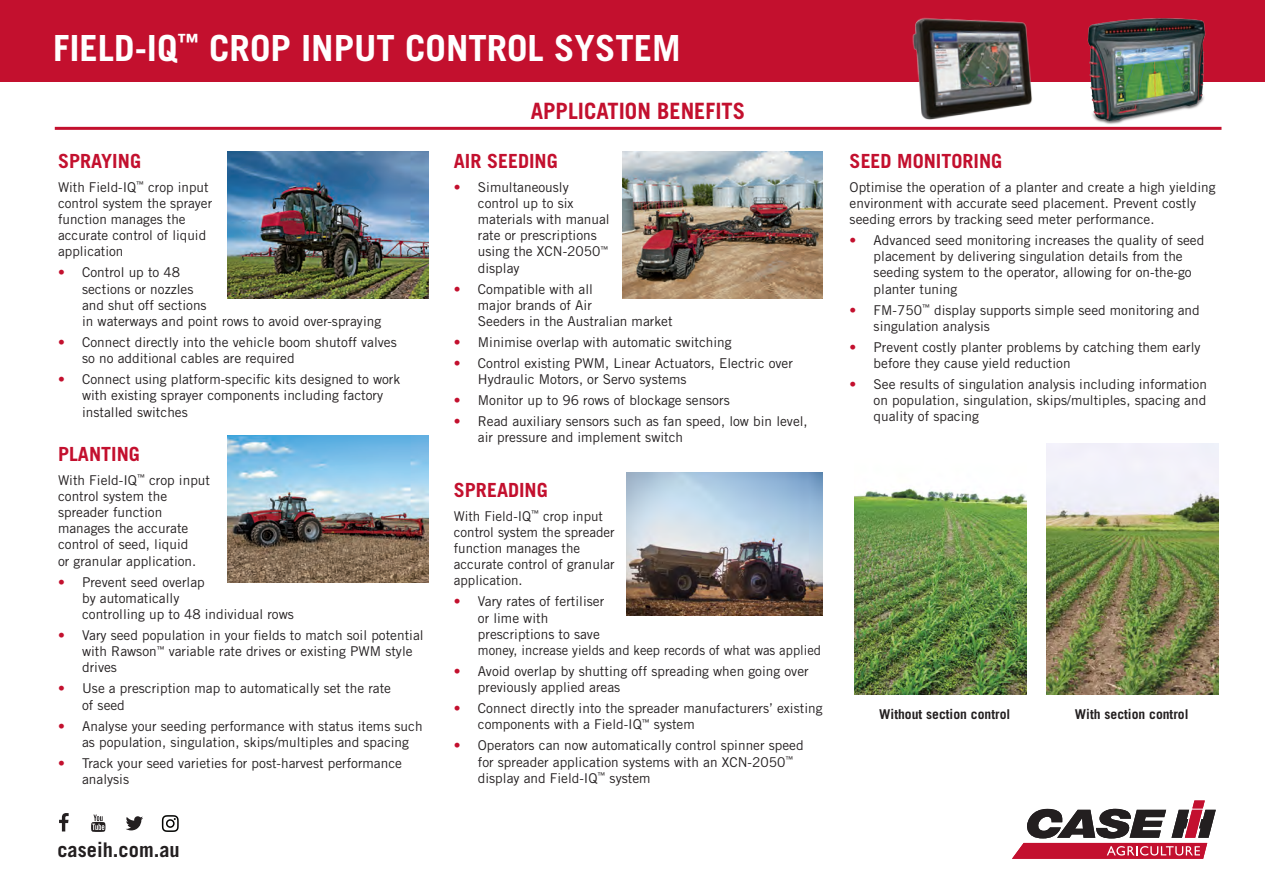
<style>
.page{position:relative;width:1265px;height:893px;background:#fff}
.page>*{position:absolute;margin:0;border:0;box-sizing:border-box;transform-origin:0 0}
.t1{font:700 36px "Trade Gothic LT Std";color:#fff}
.t2{font:700 22.5px "Trade Gothic LT Std";color:#c3102e}
.t3{font:700 20.25px "Trade Gothic LT Std";color:#231f20}
.t4{font:700 19.5px "Trade Gothic LT Std";color:#c3102e}
.t5{font:13.5px/16.2px "Trade Gothic LT Std";color:#231f20}
.t6{font:13.5px "Trade Gothic LT Std";color:#231f20;scale:.96 1}
.t7{font:700 13.5px "Trade Gothic LT Std";color:#231f20}
.s1{color:#c3102e}
</style>
<div class="page">
<svg style="left:59px;top:813px;width:10px;height:18px"></svg>
<svg style="left:126px;top:816px;width:17px;height:14px"></svg>
<svg style="left:91px;top:814px;width:14px;height:18px"></svg>
<svg style="left:162px;top:815px;width:17px;height:17px"></svg>
<svg style="left:1012px;top:800px;width:204px;height:58px"></svg>
<div style="left:0;top:0;width:1265px;height:81px;background:#c3102e"></div>
<img style="left:1084px;top:18px;width:126px;height:109px">
<hr style="left:55px;top:127px;width:1166px;height:3px;background:#c3102e">
<img style="left:888px;top:17px;width:170px;height:113px">
<img style="left:1047px;top:443px;width:171px;height:251px">
<img style="left:855px;top:488px;width:171px;height:206px">
<img style="left:622px;top:152px;width:200px;height:146px">
<img style="left:228px;top:436px;width:200px;height:146px">
<img style="left:626px;top:472px;width:196px;height:143px">
<img style="left:228px;top:152px;width:200px;height:146px">
<p class="t1" style="left:53px;top:26px;width:629px">FIELD-IQ<sup>™</sup> CROP INPUT CONTROL SYSTEM</p>
<p class="t4" style="left:58px;top:149px;width:84px">SPRAYING</p>
<p class="t5" style="left:58px;top:178px;width:152px">With Field-IQ<sup>™</sup> crop input</p>
<p class="t5" style="left:58px;top:195px;width:156px">control system the sprayer</p>
<p class="t5" style="left:58px;top:211px;width:129px">function manages the</p>
<p class="t5" style="left:58px;top:227px;width:150px">accurate control of liquid</p>
<p class="t5" style="left:58px;top:243px;width:67px">application</p>
<p class="t5" style="left:58px;top:264px;width:124px"><span class="s1">•</span> Control up to 48</p>
<p class="t5" style="left:82px;top:280px;width:113px">sections or nozzles</p>
<p class="t5" style="left:82px;top:297px;width:126px">and shut off sections</p>
<p class="t5" style="left:82px;top:313px;width:301px">in waterways and point rows to avoid over-spraying</p>
<p class="t5" style="left:58px;top:334px;width:340px"><span class="s1">•</span> Connect directly into the vehicle boom shutoff valves</p>
<p class="t5" style="left:82px;top:350px;width:214px">so no additional cables are required</p>
<p class="t5" style="left:58px;top:371px;width:344px;text-align:center"><span class="s1">•</span> Connect using platform-specific kits designed to work with existing sprayer components including factory</p>
<p class="t5" style="left:82px;top:403px;width:107px">installed switches</p>
<p class="t4" style="left:58px;top:441px;width:83px">PLANTING</p>
<p class="t5" style="left:58px;top:471px;width:153px">With Field-IQ<sup>™</sup> crop input</p>
<p class="t5" style="left:58px;top:487px;width:111px">control system the</p>
<p class="t5" style="left:58px;top:504px;width:106px">spreader function</p>
<p class="t5" style="left:58px;top:520px;width:132px">manages the accurate</p>
<p class="t5" style="left:58px;top:536px;width:132px">control of seed, liquid</p>
<p class="t5" style="left:58px;top:552px;width:140px">or granular application.</p>
<p class="t5" style="left:58px;top:573px;width:148px"><span class="s1">•</span> Prevent seed overlap</p>
<p class="t5" style="left:82px;top:589px;width:99px">by automatically</p>
<p class="t5" style="left:82px;top:606px;width:213px">controlling up to 48 individual rows</p>
<p class="t5" style="left:82px;top:627px;width:343px;text-indent:-24px"><span class="s1">•</span> Vary seed population in your fields to match soil potential with Rawson<sup>™</sup> variable rate drives or existing PWM style drives</p>
<p class="t5" style="left:58px;top:680px;width:334px"><span class="s1">•</span> Use a prescription map to automatically set the rate</p>
<p class="t5" style="left:82px;top:696px;width:44px">of seed</p>
<p class="t5" style="left:82px;top:717px;width:342px;text-indent:-24px"><span class="s1">•</span> Analyse your seeding performance with status items such as population, singulation, skips/multiples and spacing</p>
<p class="t5" style="left:58px;top:754px;width:345px"><span class="s1">•</span> Track your seed varieties for post-harvest performance</p>
<p class="t5" style="left:82px;top:771px;width:48px">analysis</p>
<p class="t3" style="left:57px;top:837px;width:124px">caseih.com.au</p>
<p class="t2" style="left:531px;top:97px;width:216px">APPLICATION BENEFITS</p>
<p class="t4" style="left:454px;top:149px;width:105px">AIR SEEDING</p>
<p class="t5" style="left:454px;top:178px;width:116px"><span class="s1">•</span> Simultaneously</p>
<p class="t5" style="left:478px;top:195px;width:97px">control up to six</p>
<p class="t5" style="left:478px;top:211px;width:133px">materials with manual</p>
<p class="t5" style="left:478px;top:227px;width:120px">rate or prescriptions</p>
<p class="t5" style="left:478px;top:243px;width:132px">using the XCN-2050<sup>™</sup></p>
<p class="t5" style="left:478px;top:259px;width:43px">display</p>
<p class="t5" style="left:454px;top:280px;width:141px"><span class="s1">•</span> Compatible with all</p>
<p class="t5" style="left:478px;top:297px;width:115px">major brands of Air</p>
<p class="t5" style="left:478px;top:313px;width:196px">Seeders in the Australian market</p>
<p class="t5" style="left:454px;top:334px;width:279px"><span class="s1">•</span> Minimise overlap with automatic switching</p>
<p class="t5" style="left:454px;top:355px;width:341px"><span class="s1">•</span> Control existing PWM, Linear Actuators, Electric over</p>
<p class="t5" style="left:478px;top:371px;width:210px">Hydraulic Motors, or Servo systems</p>
<p class="t5" style="left:454px;top:392px;width:277px"><span class="s1">•</span> Monitor up to 96 rows of blockage sensors</p>
<p class="t5" style="left:478px;top:413px;width:331px;text-indent:-24px"><span class="s1">•</span> Read auxiliary sensors such as fan speed, low bin level, air pressure and implement switch</p>
<p class="t4" style="left:454px;top:477px;width:95px">SPREADING</p>
<p class="t5" style="left:454px;top:507px;width:151px">With Field-IQ<sup>™</sup> crop input</p>
<p class="t5" style="left:454px;top:523px;width:162px">control system the spreader</p>
<p class="t5" style="left:454px;top:540px;width:128px">function manages the</p>
<p class="t5" style="left:454px;top:556px;width:162px">accurate control of granular</p>
<p class="t5" style="left:454px;top:572px;width:70px">application.</p>
<p class="t5" style="left:454px;top:593px;width:152px"><span class="s1">•</span> Vary rates of fertiliser</p>
<p class="t5" style="left:478px;top:609px;width:72px">or lime with</p>
<p class="t5" style="left:478px;top:625px;width:123px">prescriptions to save</p>
<p class="t6" style="left:478px;top:642px;width:359px">money, increase yields and keep records of what was applied</p>
<p class="t5" style="left:478px;top:663px;width:332px;text-indent:-24px"><span class="s1">•</span> Avoid overlap by shutting off spreading when going over previously applied areas</p>
<p class="t5" style="left:454px;top:700px;width:370px"><span class="s1">•</span> Connect directly into the spreader manufacturers’ existing</p>
<p class="t5" style="left:478px;top:716px;width:218px">components with a Field-IQ<sup>™</sup> system</p>
<p class="t5" style="left:454px;top:737px;width:351px"><span class="s1">•</span> Operators can now automatically control spinner speed</p>
<p class="t5" style="left:478px;top:753px;width:317px">for spreader application systems with an XCN-2050<sup>™ </sup>display and Field-IQ<sup>™</sup> system</p>
<p class="t4" style="left:849px;top:149px;width:154px">SEED MONITORING</p>
<p class="t5" style="left:849px;top:178px;width:367px">Optimise the operation of a planter and create a high yielding environment with accurate seed placement. Prevent costly seeding errors by tracking seed meter performance.</p>
<p class="t5" style="left:849px;top:232px;width:356px;text-align:center"><span class="s1">•</span> Advanced seed monitoring increases the quality of seed placement by delivering singulation details from the</p>
<p class="t5" style="left:873px;top:264px;width:320px">seeding system to the operator, allowing for on-the-go planter tuning</p>
<p class="t5" style="left:849px;top:301px;width:351px"><span class="s1">•</span> FM-750<sup>™</sup> display supports simple seed monitoring and</p>
<p class="t5" style="left:873px;top:318px;width:118px">singulation analysis</p>
<p class="t5" style="left:873px;top:339px;width:328px;text-indent:-24px"><span class="s1">•</span> Prevent costly planter problems by catching them early before they cause yield reduction</p>
<p class="t5" style="left:873px;top:376px;width:335px;text-align:justify;text-indent:-24px"><span class="s1">•</span> See results of singulation analysis including information on population, singulation, skips/multiples, spacing and quality of spacing</p>
<p class="t7" style="left:879px;top:705px;width:133px">Without section control</p>
<p class="t7" style="left:1075px;top:705px;width:115px">With section control</p>
</div>
